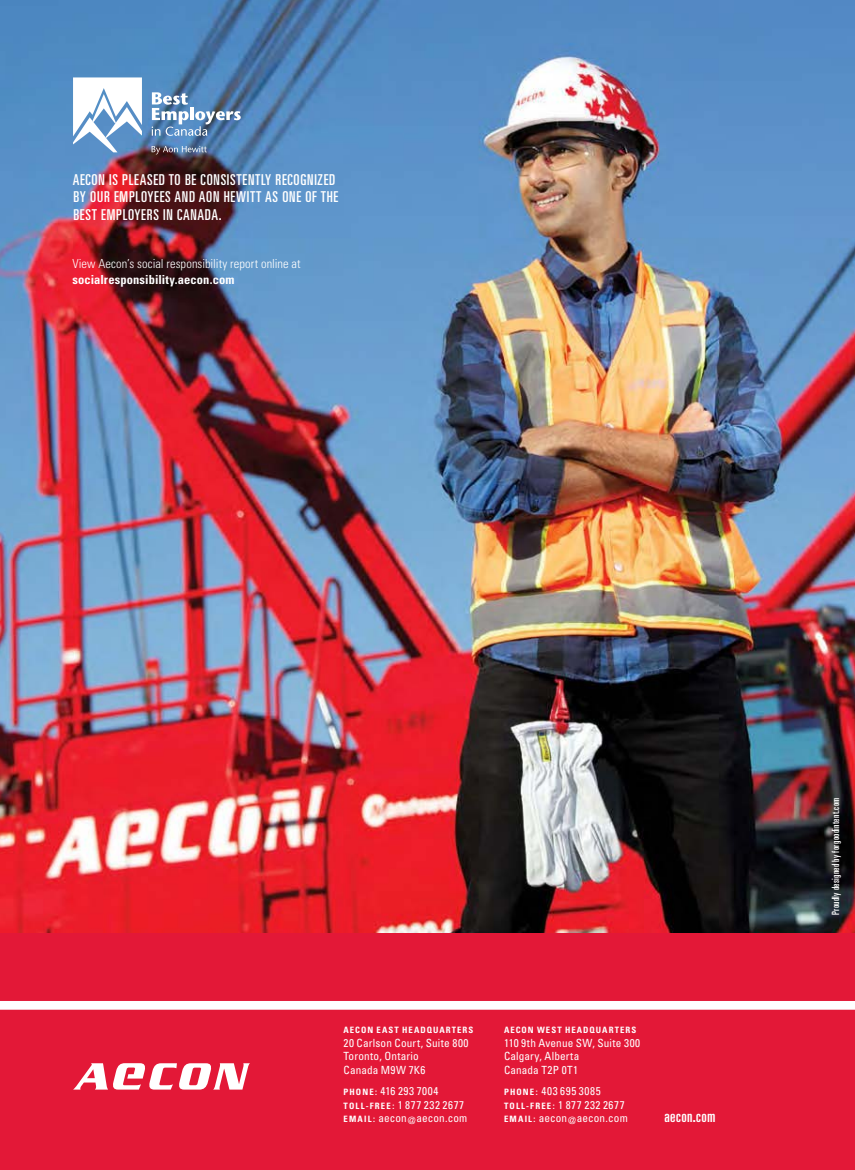
<style>
.page{position:relative;width:855px;height:1170px;background:#fff}
.page>*{position:absolute;margin:0;border:0;box-sizing:border-box;transform-origin:0 0}
.t1{font:ultra-condensed 16.25px "Univers";color:#fff}
.t2{font:ultra-condensed 15px/17.5px "Univers";letter-spacing:.05em;color:#fff}
.t3{font:300 condensed 12.5px "Univers";letter-spacing:.005em;color:#fff}
.t4{font:700 condensed 12.5px "Univers";letter-spacing:.005em;color:#fff}
.t5{font:condensed 11.25px/13.8px "Univers";letter-spacing:.025em;color:#fff}
.t6{font:condensed 11.25px/13.8px "Univers";letter-spacing:.05em;color:#fff}
.t7{font:ultra-condensed 10px "Univers";color:#fff}
.t8{font:700 condensed 8.75px "Univers";letter-spacing:.12em;color:#fff}
.s1{font-weight:700;font-size:8.75px}
</style>
<div class="page">
<img style="left:0;top:0;width:855px;height:934px">
<div style="left:0;top:934px;width:855px;height:236px;background:#e31837"></div>
<svg style="left:73px;top:1063px;width:177px;height:27px"></svg>
<div style="left:0;top:1001px;width:855px;height:9px;background:#fff"></div>
<svg style="left:73px;top:77px;width:69px;height:75px"></svg>
<svg style="left:152px;top:92px;width:89px;height:44px"></svg>
<svg style="left:152px;top:146px;width:55px;height:8px"></svg>
<h2 class="t2" style="left:73px;top:170px;width:267px">AECON IS PLEASED TO BE CONSISTENTLY RECOGNIZED<br>BY OUR EMPLOYEES AND AON HEWITT AS ONE OF THE<br>BEST EMPLOYERS IN CANADA.</h2>
<p class="t3" style="left:72px;top:256px;width:230px">View Aecon’s social responsibility report online at</p>
<p class="t4" style="left:72px;top:272px;width:164px">SOCIALRESPONSIBILITY.AECON.COM</p>
<p class="t8" style="left:343px;top:1024px;width:131px">AECON EAST HEADQUARTERS</p>
<p class="t5" style="left:343px;top:1036px;width:127px">20 Carlson Court, Suite 800<br>Toronto, Ontario<br>Canada M9W 7K6</p>
<p class="t5" style="left:343px;top:1084px;width:125px"><span class="s1">PH ONE:</span> 416 293 7004<br><span class="s1">TOLL-FREE:</span> 1 877 232 2677<br><span class="s1">E M A IL:</span> aecon<sub>@</sub>aecon.com</p>
<p class="t8" style="left:504px;top:1024px;width:134px">AECON WEST HEADQUARTERS</p>
<p class="t5" style="left:504px;top:1036px;width:138px">110 9th Avenue SW, Suite 300<br>Calgary, Alberta<br>Canada T2P 0T1</p>
<p class="t6" style="left:504px;top:1084px;width:125px"><span class="s1">PH ONE:</span> 403 695 3085<br><span class="s1">TOLL-FREE:</span> 1 877 232 2677<br><span class="s1">E M A IL:</span> aecon<sub>@</sub>aecon.com</p>
<h1 class="t1" style="left:664px;top:1107px;width:53px">AECON.COM</h1>
<p class="t7" style="left:830px;top:915px;width:119px;rotate:-90deg">PROUDLY DESIGNED BY FORGOODINTENT.COM</p>
</div>
